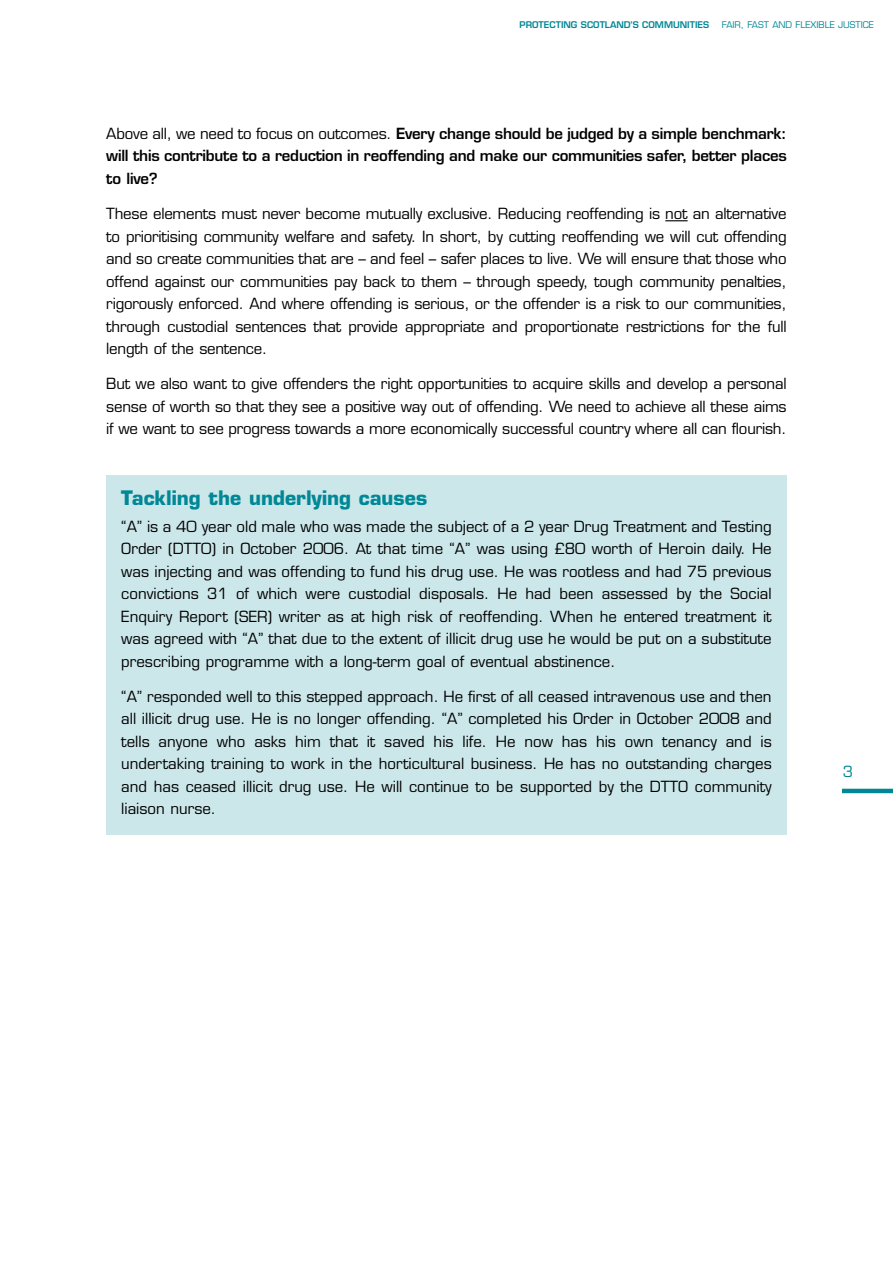
<style>
.page{position:relative;width:893px;height:1263px;background:#fff}
.page>*{position:absolute;margin:0;border:0;box-sizing:border-box;transform-origin:0 0}
.t1{font:700 19.5px "Eurostile";color:#008896}
.t2{font:15px/22.5px "Eurostile";color:#000;text-align:justify}
.t3{font:600 15px/22.5px "Eurostile";letter-spacing:-.015em;color:#000;text-align:justify}
.t4{font:15px "Eurostile";color:#008896}
.t5{font:600 9px "Eurostile";color:#008896}
.t6{font:9px "Eurostile";color:#008896}
.s1{font-weight:400}
</style>
<div class="page">
<hr style="left:842px;top:789px;width:51px;height:4px;background:#008896">
<div style="left:106px;top:475px;width:681px;height:360px;background:#cce7ea"></div>
<svg style="left:665px;top:220px;width:23px;height:1px"></svg>
<p class="t5" style="left:519px;top:21px;width:191px">PROTECTING SCOTLAND’S COMMUNITIES</p>
<p class="t6" style="left:722px;top:21px;width:153px">FAIR, FAST AND FLEXIBLE JUSTICE</p>
<p class="t3" style="left:106px;top:124px;width:682px"><span class="s1">Above all, we need to focus on outcomes.</span> Every change should be judged by a simple benchmark: will this contribute to a reduction in reoffending and make our communities safer, better places to live?</p>
<p class="t2" style="left:106px;top:204px;width:682px">These elements must never become mutually exclusive. Reducing reoffending is not an alternative to prioritising community welfare and safety. In short, by cutting reoffending we will cut offending and so create communities that are – and feel – safer places to live. We will ensure that those who offend against our communities pay back to them – through speedy, tough community penalties, rigorously enforced. And where offending is serious, or the offender is a risk to our communities, through custodial sentences that provide appropriate and proportionate restrictions for the full length of the sentence.</p>
<p class="t2" style="left:106px;top:374px;width:682px">But we also want to give offenders the right opportunities to acquire skills and develop a personal sense of worth so that they see a positive way out of offending. We need to achieve all these aims if we want to see progress towards a more economically successful country where all can flourish.</p>
<h1 class="t1" style="left:121px;top:490px;width:307px">Tackling the underlying causes</h1>
<p class="t2" style="left:121px;top:516px;width:652px">“A” is a 40 year old male who was made the subject of a 2 year Drug Treatment and Testing Order (DTT0) in October 2006. At that time “A” was using £80 worth of Heroin daily. He was injecting and was offending to fund his drug use. He was rootless and had 75 previous convictions 31 of which were custodial disposals. He had been assessed by the Social Enquiry Report (SER) writer as at high risk of reoffending. When he entered treatment it was agreed with “A” that due to the extent of illicit drug use he would be put on a substitute prescribing programme with a long-term goal of eventual abstinence.</p>
<p class="t2" style="left:121px;top:687px;width:652px">“A” responded well to this stepped approach. He first of all ceased intravenous use and then all illicit drug use. He is no longer offending. “A” completed his Order in October 2008 and tells anyone who asks him that it saved his life. He now has his own tenancy and is undertaking training to work in the horticultural business. He has no outstanding charges and has ceased illicit drug use. He will continue to be supported by the DTTO community liaison nurse.</p>
<p class="t4" style="left:843px;top:766px;width:12px">3</p>
</div>
